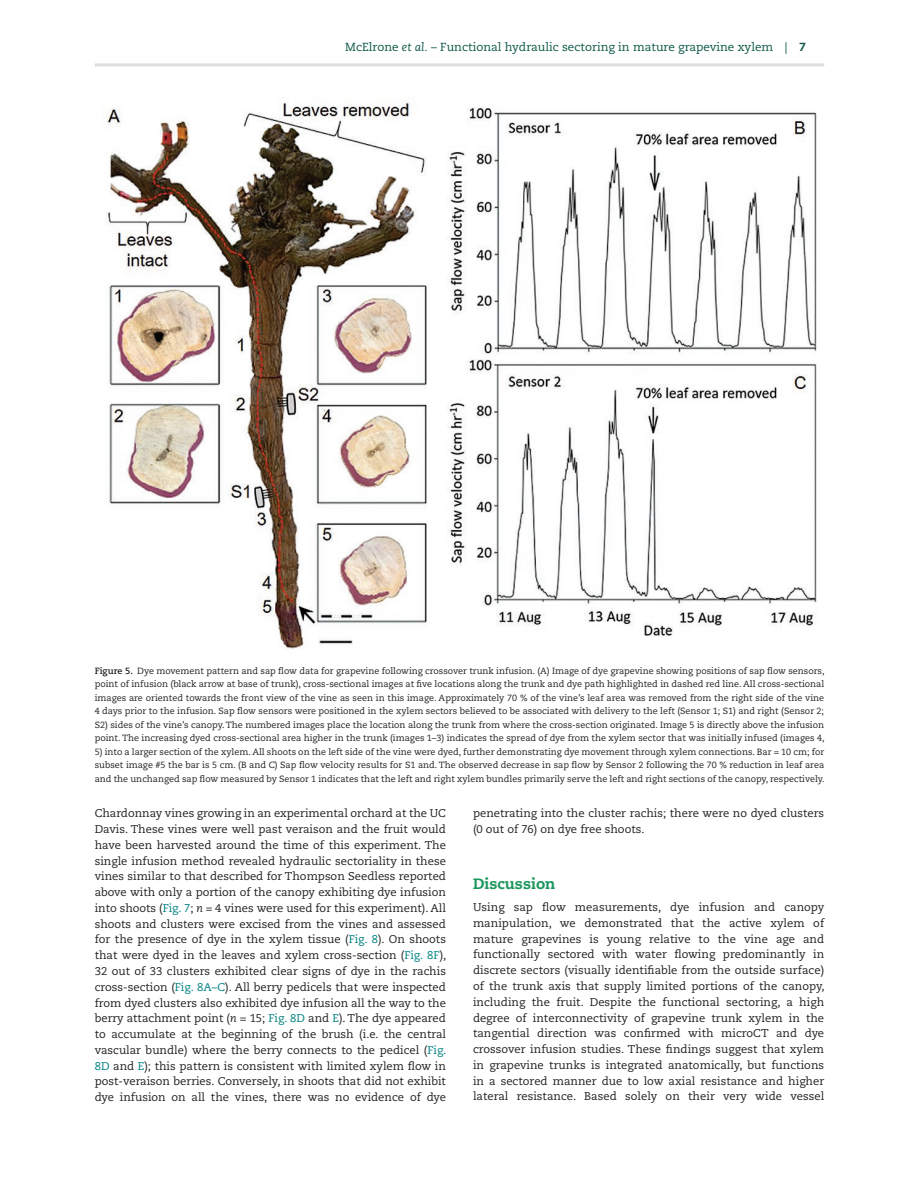
<style>
.page{position:relative;width:919px;height:1187px;background:#fff}
.page>*{position:absolute;margin:0;border:0;box-sizing:border-box;transform-origin:0 0}
.t1{font:800 15px "Caecilia LT Std";color:#1e985e}
.t2{font:11.7px "Caecilia LT Std";color:#0d5948}
.t3{font:11.25px/15.8px "Caecilia LT Std";color:#231f20;text-align:justify}
.t4{font:9px/13.5px "Caecilia LT Std";color:#231f20;text-align:justify}
.s1{font-style:italic}
.s2{font-weight:800}
.s3{font-weight:700}
.s4{color:#008181}
</style>
<div class="page">
<hr style="left:95px;top:63px;width:729px;height:3px;background:#dcdddf">
<img style="left:104px;top:102px;width:713px;height:547px">
<p class="t2" style="left:345px;top:41px;width:462px">McElrone <span class="s1">et al.</span> – Functional hydraulic sectoring in mature grapevine xylem | <span class="s2">7</span></p>
<p class="t4" style="left:95px;top:664px;width:731px"><span class="s3">Figure 5.</span> Dye movement pattern and sap flow data for grapevine following crossover trunk infusion. (A) Image of dye grapevine showing positions of sap flow sensors, point of infusion (black arrow at base of trunk), cross-sectional images at five locations along the trunk and dye path highlighted in dashed red line. All cross-sectional images are oriented towards the front view of the vine as seen in this image. Approximately 70 % of the vine’s leaf area was removed from the right side of the vine 4 days prior to the infusion. Sap flow sensors were positioned in the xylem sectors believed to be associated with delivery to the left (Sensor 1; S1) and right (Sensor 2; S2) sides of the vine’s canopy. The numbered images place the location along the trunk from where the cross-section originated. Image 5 is directly above the infusion point. The increasing dyed cross-sectional area higher in the trunk (images 1–3) indicates the spread of dye from the xylem sector that was initially infused (images 4,</p>
<p class="t4" style="left:95px;top:745px;width:731px">5) into a larger section of the xylem. All shoots on the left side of the vine were dyed, further demonstrating dye movement through xylem connections. Bar = 10 cm; for subset image #5 the bar is 5 cm. (B and C) Sap flow velocity results for S1 and. The observed decrease in sap flow by Sensor 2 following the 70 % reduction in leaf area and the unchanged sap flow measured by Sensor 1 indicates that the left and right xylem bundles primarily serve the left and right sections of the canopy, respectively.</p>
<p class="t3" style="left:95px;top:805px;width:353px">Chardonnay vines growing in an experimental orchard at the UC Davis. These vines were well past veraison and the fruit would have been harvested around the time of this experiment. The single infusion method revealed hydraulic sectoriality in these vines similar to that described for Thompson Seedless reported above with only a portion of the canopy exhibiting dye infusion into shoots (<span class="s4">Fig. 7</span>; <span class="s1">n</span> = 4 vines were used for this experiment). All shoots and clusters were excised from the vines and assessed for the presence of dye in the xylem tissue (<span class="s4">Fig. 8</span>). On shoots that were dyed in the leaves and xylem cross-section (<span class="s4">Fig. 8F</span>), 32 out of 33 clusters exhibited clear signs of dye in the rachis cross-section (<span class="s4">Fig. 8A–C</span>). All berry pedicels that were inspected from dyed clusters also exhibited dye infusion all the way to the berry attachment point (<span class="s1">n</span> = 15; <span class="s4">Fig. 8D</span> and <span class="s4">E</span>). The dye appeared to accumulate at the beginning of the brush (i.e. the central vascular bundle) where the berry connects to the pedicel (<span class="s4">Fig.<br>8D</span> and <span class="s4">E</span>); this pattern is consistent with limited xylem flow in post-veraison berries. Conversely, in shoots that did not exhibit dye infusion on all the vines, there was no evidence of dye</p>
<p class="t3" style="left:473px;top:805px;width:353px">penetrating into the cluster rachis; there were no dyed clusters (0 out of 76) on dye free shoots.</p>
<h1 class="t1" style="left:473px;top:874px;width:84px">Discussion</h1>
<p class="t3" style="left:473px;top:899px;width:353px">Using sap flow measurements, dye infusion and canopy manipulation, we demonstrated that the active xylem of mature grapevines is young relative to the vine age and functionally sectored with water flowing predominantly in discrete sectors (visually identifiable from the outside surface) of the trunk axis that supply limited portions of the canopy, including the fruit. Despite the functional sectoring, a high degree of interconnectivity of grapevine trunk xylem in the tangential direction was confirmed with microCT and dye crossover infusion studies. These findings suggest that xylem in grapevine trunks is integrated anatomically, but functions in a sectored manner due to low axial resistance and higher lateral resistance. Based solely on their very wide vessel</p>
</div>
